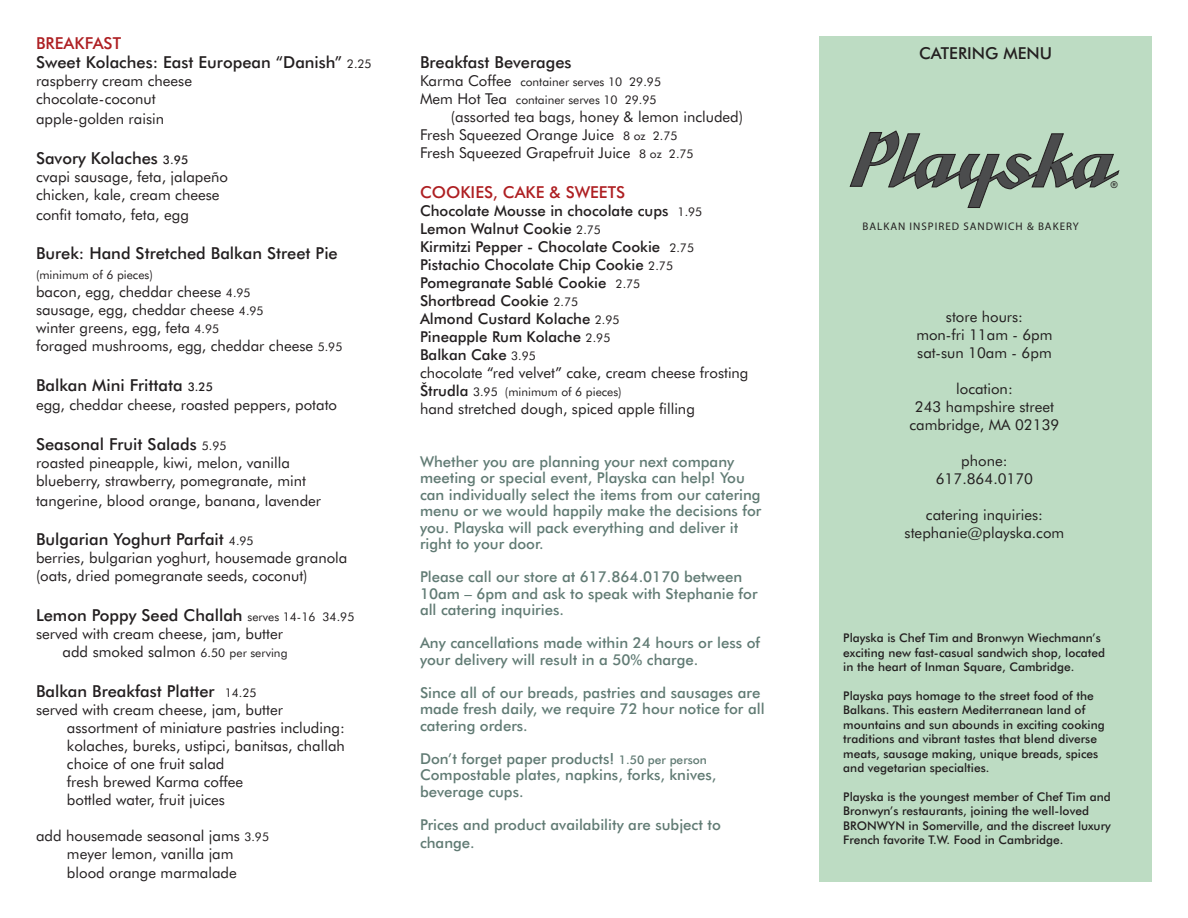
<style>
.page{position:relative;width:1188px;height:918px;background:#fff}
.page>*{position:absolute;margin:0;border:0;box-sizing:border-box;transform-origin:0 0}
.t1{font:500 16.5px "Futura BT";color:#231f20}
.t2{font:500 16.5px "Futura BT";color:#ae1f22}
.t3{font:15px/18px "Futura BT";color:#231f20}
.t4{font:500 15px/16.5px "Futura BT";color:#617b74}
.t5{font:500 15px "Futura BT";color:#231f20}
.t6{font:500 12px/14.4px "Futura BT";color:#231f20}
.t7{font:12px "Futura BT";color:#231f20}
.t8{font:10.95px "Trade Gothic Bold Two";letter-spacing:.09em;color:#231f20}
.t9{font:9.45px "Akkurat";color:#231f20}
.s1{font-weight:400;font-size:12px}
.s2{font-size:12px}
.s3{font-size:15px}
.s4{font-weight:500;font-size:15px}
</style>
<div class="page">
<div style="left:819px;top:36px;width:333px;height:846px;background:#bddcc3"></div>
<svg style="left:849px;top:130px;width:271px;height:78px"></svg>
<p class="t2" style="left:36px;top:33px;width:87px">BREAKFAST</p>
<p class="t1" style="left:36px;top:53px;width:337px">Sweet Kolaches: East European “Danish” <span class="s1">2.25</span></p>
<p class="t3" style="left:36px;top:72px;width:158px">raspberry cream cheese</p>
<p class="t3" style="left:36px;top:90px;width:121px">chocolate-coconut</p>
<p class="t3" style="left:36px;top:110px;width:130px">apple-golden raisin</p>
<p class="t1" style="left:36px;top:148px;width:154px">Savory Kolaches <span class="s2">3.95</span></p>
<p class="t3" style="left:36px;top:167px;width:194px">cvapi sausage, feta, jalapeño</p>
<p class="t3" style="left:36px;top:185px;width:185px">chicken, kale, cream cheese</p>
<p class="t3" style="left:36px;top:205px;width:154px">confit tomato, feta, egg</p>
<p class="t1" style="left:36px;top:243px;width:303px">Burek: Hand Stretched Balkan Street Pie</p>
<p class="t7" style="left:36px;top:267px;width:118px">(minimum of 6 pieces)</p>
<p class="t3" style="left:36px;top:283px;width:216px">bacon, egg, cheddar cheese <span class="s2">4.95</span></p>
<p class="t3" style="left:36px;top:301px;width:229px">sausage, egg, cheddar cheese <span class="s2">4.95</span></p>
<p class="t3" style="left:36px;top:319px;width:185px">winter greens, egg, feta <span class="s2">4.95</span></p>
<p class="t3" style="left:36px;top:337px;width:308px">foraged mushrooms, egg, cheddar cheese <span class="s2">5.95</span></p>
<p class="t1" style="left:36px;top:375px;width:179px">Balkan Mini Frittata <span class="s2">3.25</span></p>
<p class="t3" style="left:36px;top:396px;width:303px">egg, cheddar cheese, roasted peppers, potato</p>
<p class="t1" style="left:36px;top:434px;width:192px">Seasonal Fruit Salads <span class="s1">5.95</span></p>
<p class="t3" style="left:36px;top:454px;width:255px">roasted pineapple, kiwi, melon, vanilla</p>
<p class="t3" style="left:36px;top:472px;width:272px">blueberry, strawberry, pomegranate, mint</p>
<p class="t3" style="left:36px;top:491px;width:287px">tangerine, blood orange, banana, lavender</p>
<p class="t1" style="left:36px;top:530px;width:219px">Bulgarian Yoghurt Parfait <span class="s1">4.95</span></p>
<p class="t3" style="left:36px;top:549px;width:313px">berries, bulgarian yoghurt, housemade granola (oats, dried pomegranate seeds, coconut)</p>
<p class="t1" style="left:36px;top:605px;width:320px">Lemon Poppy Seed Challah <span class="s1">serves 14-16 34.95</span></p>
<p class="t3" style="left:36px;top:625px;width:249px">served with cream cheese, jam, butter</p>
<p class="t3" style="left:63px;top:643px;width:226px">add smoked salmon <span class="s2">6.50 per serving</span></p>
<p class="t1" style="left:36px;top:681px;width:222px">Balkan Breakfast Platter <span class="s1">14.25</span></p>
<p class="t3" style="left:36px;top:700px;width:249px">served with cream cheese, jam, butter</p>
<p class="t3" style="left:67px;top:718px;width:279px">assortment of miniature pastries including:</p>
<p class="t3" style="left:67px;top:736px;width:279px">kolaches, bureks, ustipci, banitsas, challah</p>
<p class="t3" style="left:67px;top:754px;width:159px">choice of one fruit salad</p>
<p class="t3" style="left:67px;top:772px;width:178px">fresh brewed Karma coffee</p>
<p class="t3" style="left:67px;top:790px;width:160px">bottled water, fruit juices</p>
<p class="t3" style="left:36px;top:826px;width:235px">add housemade seasonal jams <span class="s2">3.95</span></p>
<p class="t3" style="left:67px;top:844px;width:168px">meyer lemon, vanilla jam</p>
<p class="t3" style="left:67px;top:864px;width:171px">blood orange marmalade</p>
<p class="t1" style="left:420px;top:53px;width:153px">Breakfast Beverages</p>
<p class="t7" style="left:420px;top:75px;width:243px"><span class="s3">Karma Coffee</span> container serves 10 29.95</p>
<p class="t7" style="left:420px;top:93px;width:238px"><span class="s3">Mem Hot Tea</span> container serves 10 29.95</p>
<p class="t3" style="left:451px;top:108px;width:294px">(assorted tea bags, honey &amp; lemon included)</p>
<p class="t3" style="left:420px;top:126px;width:259px">Fresh Squeezed Orange Juice <span class="s2">8 oz 2.75</span></p>
<p class="t3" style="left:420px;top:144px;width:275px">Fresh Squeezed Grapefruit Juice <span class="s2">8 oz 2.75</span></p>
<p class="t2" style="left:420px;top:182px;width:207px">COOKIES, CAKE &amp; SWEETS</p>
<p class="t5" style="left:420px;top:202px;width:284px">Chocolate Mousse in chocolate cups <span class="s1">1.95</span></p>
<p class="t5" style="left:420px;top:220px;width:183px">Lemon Walnut Cookie <span class="s1">2.75</span></p>
<p class="t5" style="left:420px;top:238px;width:276px">Kirmitzi Pepper - Chocolate Cookie <span class="s1">2.75</span></p>
<p class="t5" style="left:420px;top:256px;width:255px">Pistachio Chocolate Chip Cookie <span class="s1">2.75</span></p>
<p class="t5" style="left:420px;top:274px;width:222px">Pomegranate Sablé Cookie <span class="s1">2.75</span></p>
<p class="t5" style="left:420px;top:292px;width:160px">Shortbread Cookie <span class="s1">2.75</span></p>
<p class="t5" style="left:420px;top:310px;width:201px">Almond Custard Kolache <span class="s1">2.95</span></p>
<p class="t5" style="left:420px;top:328px;width:192px">Pineapple Rum Kolache <span class="s1">2.95</span></p>
<p class="t5" style="left:420px;top:346px;width:118px">Balkan Cake <span class="s1">3.95</span></p>
<p class="t3" style="left:420px;top:364px;width:330px">chocolate “red velvet” cake, cream cheese frosting</p>
<p class="t7" style="left:420px;top:384px;width:203px"><span class="s4">Štrudla</span> 3.95 (minimum of 6 pieces)</p>
<p class="t3" style="left:420px;top:400px;width:276px">hand stretched dough, spiced apple filling</p>
<p class="t4" style="left:420px;top:453px;width:343px">Whether you are planning your next company meeting or special event, Playska can help! You can individually select the items from our catering menu or we would happily make the decisions for you. Playska will pack everything and deliver it right to your door.</p>
<p class="t4" style="left:420px;top:569px;width:339px">Please call our store at 617.864.0170 between<br>10am – 6pm and ask to speak with Stephanie for all catering inquiries.</p>
<p class="t4" style="left:420px;top:635px;width:342px">Any cancellations made within 24 hours or less of your delivery will result in a 50% charge.</p>
<p class="t4" style="left:420px;top:684px;width:346px">Since all of our breads, pastries and sausages are made fresh daily, we require 72 hour notice for all catering orders.</p>
<p class="t4" style="left:420px;top:750px;width:288px">Don’t forget paper products! <span class="s2">1.50 per person</span></p>
<p class="t4" style="left:420px;top:767px;width:298px">Compostable plates, napkins, forks, knives,</p>
<p class="t4" style="left:420px;top:783px;width:105px">beverage cups.</p>
<p class="t4" style="left:420px;top:815px;width:302px;line-height:18px">Prices and product availability are subject to change.</p>
<p class="t1" style="left:919px;top:43px;width:134px">CATERING MENU</p>
<p class="t8" style="left:863px;top:220px;width:218px">BALKAN INSPIRED SANDWICH &amp; BAKERY</p>
<p class="t9" style="left:1110px;top:179px;width:10px">®</p>
<p class="t3" style="left:946px;top:307px;width:79px">store hours:</p>
<p class="t3" style="left:916px;top:325px;width:138px">mon-fri 11am - 6pm</p>
<p class="t3" style="left:917px;top:343px;width:136px">sat-sun 10am - 6pm</p>
<p class="t3" style="left:956px;top:379px;width:58px">location:</p>
<p class="t3" style="left:915px;top:397px;width:141px">243 hampshire street</p>
<p class="t3" style="left:910px;top:415px;width:151px">cambridge, MA 02139</p>
<p class="t3" style="left:961px;top:451px;width:48px">phone:</p>
<p class="t3" style="left:936px;top:469px;width:99px">617.864.0170</p>
<p class="t3" style="left:926px;top:505px;width:118px">catering inquiries:</p>
<p class="t3" style="left:905px;top:523px;width:161px">stephanie@playska.com</p>
<p class="t6" style="left:843px;top:631px;width:259px">Playska is Chef Tim and Bronwyn Wiechmann’s</p>
<p class="t6" style="left:843px;top:645px;width:263px">exciting new fast-casual sandwich shop, located</p>
<p class="t6" style="left:843px;top:660px;width:233px">in the heart of Inman Square, Cambridge.</p>
<p class="t6" style="left:843px;top:689px;width:252px">Playska pays homage to the street food of the</p>
<p class="t6" style="left:843px;top:703px;width:244px">Balkans. This eastern Mediterranean land of</p>
<p class="t6" style="left:843px;top:717px;width:263px">mountains and sun abounds in exciting cooking</p>
<p class="t6" style="left:843px;top:732px;width:257px">traditions and vibrant tastes that blend diverse meats, sausage making, unique breads, spices</p>
<p class="t6" style="left:843px;top:761px;width:148px">and vegetarian specialties.</p>
<p class="t6" style="left:843px;top:789px;width:269px">Playska is the youngest member of Chef Tim and</p>
<p class="t6" style="left:843px;top:804px;width:247px">Bronwyn’s restaurants, joining the well-loved</p>
<p class="t6" style="left:843px;top:818px;width:269px">BRONWYN in Somerville, and the discreet luxury</p>
<p class="t6" style="left:843px;top:833px;width:222px">French favorite T.W. Food in Cambridge.</p>
</div>
